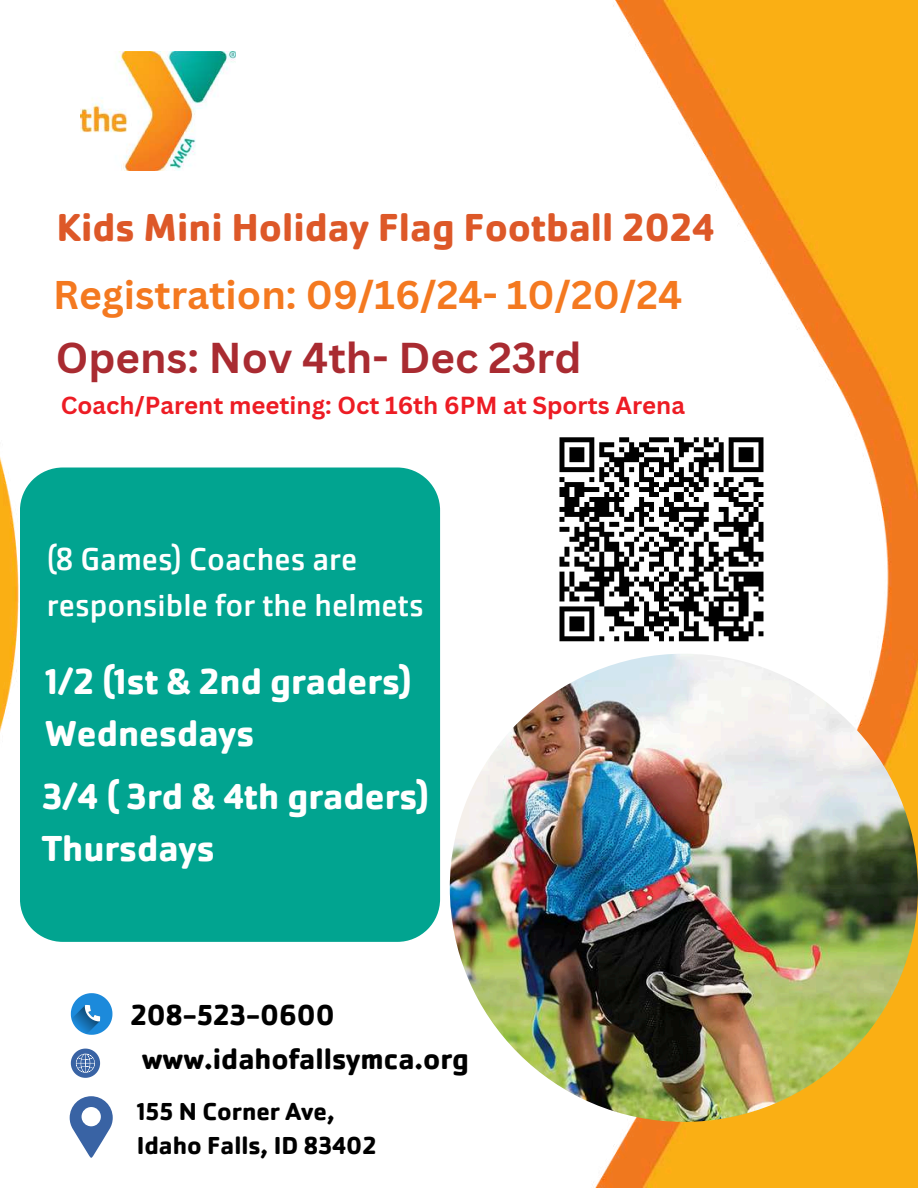
<style>
.page{position:relative;width:918px;height:1188px;background:#fff}
.page>*{position:absolute;margin:0;border:0;box-sizing:border-box;transform-origin:0 0}
.t1{font:700 42px "Canva Sans";color:#a92b31}
.t2{font:700 40.5px "Cachet Pro";color:#dd5828}
.t3{font:700 39px "Canva Sans";color:#f47920}
.t4{font:700 37.5px/51.8px "Cachet Pro";color:#fff}
.t5{font:33px/46.2px "Cachet Pro";color:#fff}
.t6{font:700 30px/44.4px "Cachet Pro";color:#000}
.t7{font:700 25.5px/34.8px "Cachet Pro";color:#000}
.t8{font:700 24px "Canva Sans";color:#ed1c24}
</style>
<div class="page">
<img style="left:0;top:0;width:918px;height:1188px">
<img style="left:80px;top:52px;width:155px;height:119px">
<img style="left:450px;top:654px;width:468px;height:468px;border-radius:50%">
<div style="left:20px;top:468px;width:420px;height:474px;background:#01a490"></div>
<div style="left:550px;top:427px;width:223px;height:224px;background:#fff"></div>
<svg style="left:559px;top:437px;width:205px;height:205px"></svg>
<svg style="left:71px;top:993px;width:41px;height:42px"></svg>
<svg style="left:71px;top:1049px;width:29px;height:29px"></svg>
<svg style="left:70px;top:1096px;width:42px;height:63px"></svg>
<p class="t2" style="left:57px;top:201px;width:660px">Kids Mini Holiday Flag Football 2024</p>
<p class="t3" style="left:53px;top:268px;width:631px">Registration: 09/16/24- 10/20/24</p>
<p class="t1" style="left:56px;top:328px;width:527px">Opens: Nov 4th- Dec 23rd</p>
<p class="t8" style="left:61px;top:388px;width:626px">Coach/Parent meeting: Oct 16th 6PM at Sports Arena</p>
<p class="t5" style="left:47px;top:535px;width:379px">(8 Games) Coaches are responsible for the helmets</p>
<p class="t4" style="left:45px;top:656px;width:368px">1/2 (1st &amp; 2nd graders)<br>Wednesdays</p>
<p class="t4" style="left:42px;top:771px;width:389px">3/4 ( 3rd &amp; 4th graders)<br>Thursdays</p>
<p class="t6" style="left:142px;top:993px;width:329px;text-indent:-11px">208-523-0600 www.idahofallsymca.org</p>
<p class="t7" style="left:137px;top:1094px;width:241px">155 N Corner Ave,<br>Idaho Falls, ID 83402</p>
</div>
